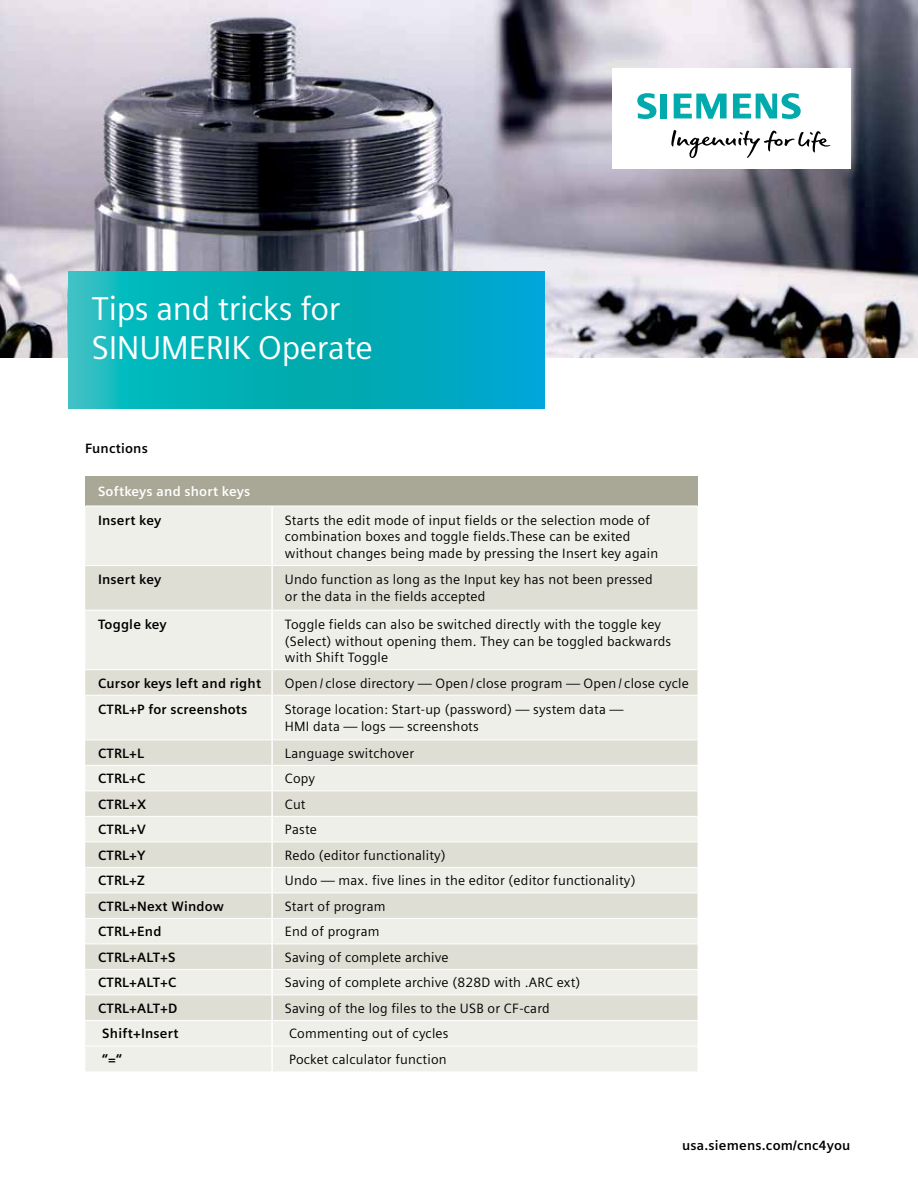
<style>
.page{position:relative;width:918px;height:1188px;background:#fff}
.page>*{position:absolute;margin:0;border:0;box-sizing:border-box;transform-origin:0 0}
.t1{font:33px/39px "Siemens Sans";letter-spacing:-.01em;color:#fff}
.t2{font:13.5px/16.5px "Siemens Sans";letter-spacing:.015em;color:#000}
.t3{font:700 13.5px "Siemens Sans";letter-spacing:.015em;color:#000}
.t4{font:700 13.5px "Siemens Sans";letter-spacing:.015em;color:#fff}
</style>
<div class="page">
<div style="left:85px;top:476px;width:613px;height:30px;background:#a9a897"></div>
<div style="left:85px;top:507px;width:613px;height:564px;background:#efefea"></div>
<svg style="left:85px;top:566px;width:613px;height:454px;background:#e7e6e0"></svg>
<hr style="left:271px;top:506px;width:2px;height:59px;background:#fff">
<hr style="left:271px;top:566px;width:2px;height:44px;background:#fff">
<hr style="left:271px;top:611px;width:2px;height:58px;background:#fff">
<hr style="left:271px;top:670px;width:2px;height:25px;background:#fff">
<hr style="left:271px;top:696px;width:2px;height:43px;background:#fff">
<hr style="left:271px;top:740px;width:2px;height:25px;background:#fff">
<hr style="left:271px;top:766px;width:2px;height:24px;background:#fff">
<hr style="left:271px;top:791px;width:2px;height:25px;background:#fff">
<hr style="left:271px;top:817px;width:2px;height:25px;background:#fff">
<hr style="left:271px;top:842px;width:2px;height:25px;background:#fff">
<hr style="left:271px;top:868px;width:2px;height:25px;background:#fff">
<hr style="left:271px;top:893px;width:2px;height:25px;background:#fff">
<hr style="left:271px;top:919px;width:2px;height:25px;background:#fff">
<hr style="left:271px;top:944px;width:2px;height:25px;background:#fff">
<hr style="left:271px;top:970px;width:2px;height:25px;background:#fff">
<hr style="left:271px;top:995px;width:2px;height:25px;background:#fff">
<hr style="left:271px;top:1021px;width:2px;height:25px;background:#fff">
<hr style="left:271px;top:1046px;width:2px;height:25px;background:#fff">
<hr style="left:85px;top:1046px;width:187px;height:1px;background:#fff">
<hr style="left:272px;top:1046px;width:426px;height:1px;background:#fff">
<hr style="left:85px;top:1020px;width:187px;height:1px;background:#fff">
<hr style="left:272px;top:1020px;width:426px;height:1px;background:#fff">
<hr style="left:85px;top:995px;width:187px;height:1px;background:#fff">
<hr style="left:272px;top:995px;width:426px;height:1px;background:#fff">
<hr style="left:85px;top:969px;width:187px;height:1px;background:#fff">
<hr style="left:272px;top:969px;width:426px;height:1px;background:#fff">
<hr style="left:85px;top:944px;width:187px;height:1px;background:#fff">
<hr style="left:272px;top:944px;width:426px;height:1px;background:#fff">
<hr style="left:85px;top:918px;width:187px;height:1px;background:#fff">
<hr style="left:272px;top:918px;width:426px;height:1px;background:#fff">
<hr style="left:85px;top:893px;width:187px;height:1px;background:#fff">
<hr style="left:272px;top:893px;width:426px;height:1px;background:#fff">
<hr style="left:85px;top:867px;width:187px;height:1px;background:#fff">
<hr style="left:272px;top:867px;width:426px;height:1px;background:#fff">
<hr style="left:85px;top:842px;width:187px;height:1px;background:#fff">
<hr style="left:272px;top:842px;width:426px;height:1px;background:#fff">
<hr style="left:85px;top:816px;width:187px;height:1px;background:#fff">
<hr style="left:272px;top:816px;width:426px;height:1px;background:#fff">
<hr style="left:85px;top:790px;width:187px;height:1px;background:#fff">
<hr style="left:272px;top:790px;width:426px;height:1px;background:#fff">
<hr style="left:85px;top:765px;width:187px;height:1px;background:#fff">
<hr style="left:272px;top:765px;width:426px;height:1px;background:#fff">
<hr style="left:85px;top:739px;width:187px;height:1px;background:#fff">
<hr style="left:272px;top:739px;width:426px;height:1px;background:#fff">
<hr style="left:85px;top:695px;width:187px;height:1px;background:#fff">
<hr style="left:272px;top:695px;width:426px;height:1px;background:#fff">
<hr style="left:85px;top:669px;width:187px;height:1px;background:#fff">
<hr style="left:272px;top:669px;width:426px;height:1px;background:#fff">
<hr style="left:85px;top:610px;width:187px;height:1px;background:#fff">
<hr style="left:272px;top:610px;width:426px;height:1px;background:#fff">
<hr style="left:85px;top:565px;width:187px;height:1px;background:#fff">
<hr style="left:272px;top:565px;width:426px;height:1px;background:#fff">
<img style="left:0;top:0;width:918px;height:357px">
<svg style="left:68px;top:271px;width:476px;height:137px;background:#05aebb"></svg>
<div style="left:612px;top:68px;width:238px;height:101px;background:#fff"></div>
<svg style="left:671px;top:130px;width:159px;height:28px"></svg>
<svg style="left:637px;top:93px;width:30px;height:26px"></svg>
<svg style="left:674px;top:94px;width:53px;height:25px"></svg>
<svg style="left:733px;top:93px;width:68px;height:26px"></svg>
<h1 class="t1" style="left:92px;top:290px;width:282px">Tips and tricks for<br>SINUMERIK Operate</h1>
<p class="t3" style="left:85px;top:440px;width:64px">Functions</p>
<p class="t4" style="left:98px;top:484px;width:154px">Softkeys and short keys</p>
<p class="t3" style="left:98px;top:513px;width:65px">Insert key</p>
<p class="t2" style="left:285px;top:512px;width:375px">Starts the edit mode of input fields or the selection mode of combination boxes and toggle fields.These can be exited without changes being made by pressing the Insert key again</p>
<p class="t3" style="left:98px;top:572px;width:65px">Insert key</p>
<p class="t2" style="left:285px;top:572px;width:369px">Undo function as long as the Input key has not been pressed or the data in the fields accepted</p>
<p class="t3" style="left:98px;top:617px;width:70px">Toggle key</p>
<p class="t2" style="left:285px;top:616px;width:388px">Toggle fields can also be switched directly with the toggle key (Select) without opening them. They can be toggled backwards with Shift Toggle</p>
<p class="t3" style="left:98px;top:675px;width:165px">Cursor keys left and right</p>
<p class="t2" style="left:285px;top:675px;width:406px">Open / close directory — Open / close program — Open / close cycle</p>
<p class="t3" style="left:98px;top:702px;width:151px">CTRL+P for screenshots</p>
<p class="t2" style="left:285px;top:701px;width:340px">Storage location: Start-up (password) — system data —<br>HMI data — logs — screenshots</p>
<p class="t3" style="left:98px;top:745px;width:48px">CTRL+L</p>
<p class="t2" style="left:285px;top:745px;width:131px">Language switchover</p>
<p class="t3" style="left:98px;top:771px;width:49px">CTRL+C</p>
<p class="t2" style="left:285px;top:770px;width:32px">Copy</p>
<p class="t3" style="left:98px;top:796px;width:50px">CTRL+X</p>
<p class="t2" style="left:285px;top:796px;width:22px">Cut</p>
<p class="t3" style="left:98px;top:822px;width:49px">CTRL+V</p>
<p class="t2" style="left:285px;top:821px;width:33px">Paste</p>
<p class="t3" style="left:98px;top:847px;width:49px">CTRL+Y</p>
<p class="t2" style="left:285px;top:847px;width:162px">Redo (editor functionality)</p>
<p class="t3" style="left:98px;top:873px;width:48px">CTRL+Z</p>
<p class="t2" style="left:285px;top:872px;width:352px">Undo — max. five lines in the editor (editor functionality)</p>
<p class="t3" style="left:98px;top:898px;width:127px">CTRL+Next Window</p>
<p class="t2" style="left:285px;top:898px;width:102px">Start of program</p>
<p class="t3" style="left:98px;top:924px;width:65px">CTRL+End</p>
<p class="t2" style="left:285px;top:924px;width:96px">End of program</p>
<p class="t3" style="left:98px;top:949px;width:79px">CTRL+ALT+S</p>
<p class="t2" style="left:285px;top:949px;width:165px">Saving of complete archive</p>
<p class="t3" style="left:98px;top:975px;width:80px">CTRL+ALT+C</p>
<p class="t2" style="left:285px;top:975px;width:297px">Saving of complete archive (828D with .ARC ext)</p>
<p class="t3" style="left:98px;top:1000px;width:81px">CTRL+ALT+D</p>
<p class="t2" style="left:285px;top:1000px;width:266px">Saving of the log files to the USB or CF-card</p>
<p class="t3" style="left:102px;top:1026px;width:78px">Shift+Insert</p>
<p class="t2" style="left:289px;top:1026px;width:161px">Commenting out of cycles</p>
<p class="t3" style="left:102px;top:1052px;width:21px">“=“</p>
<p class="t2" style="left:289px;top:1051px;width:159px">Pocket calculator function</p>
<p class="t3" style="left:682px;top:1138px;width:170px">usa.siemens.com/cnc4you</p>
</div>
